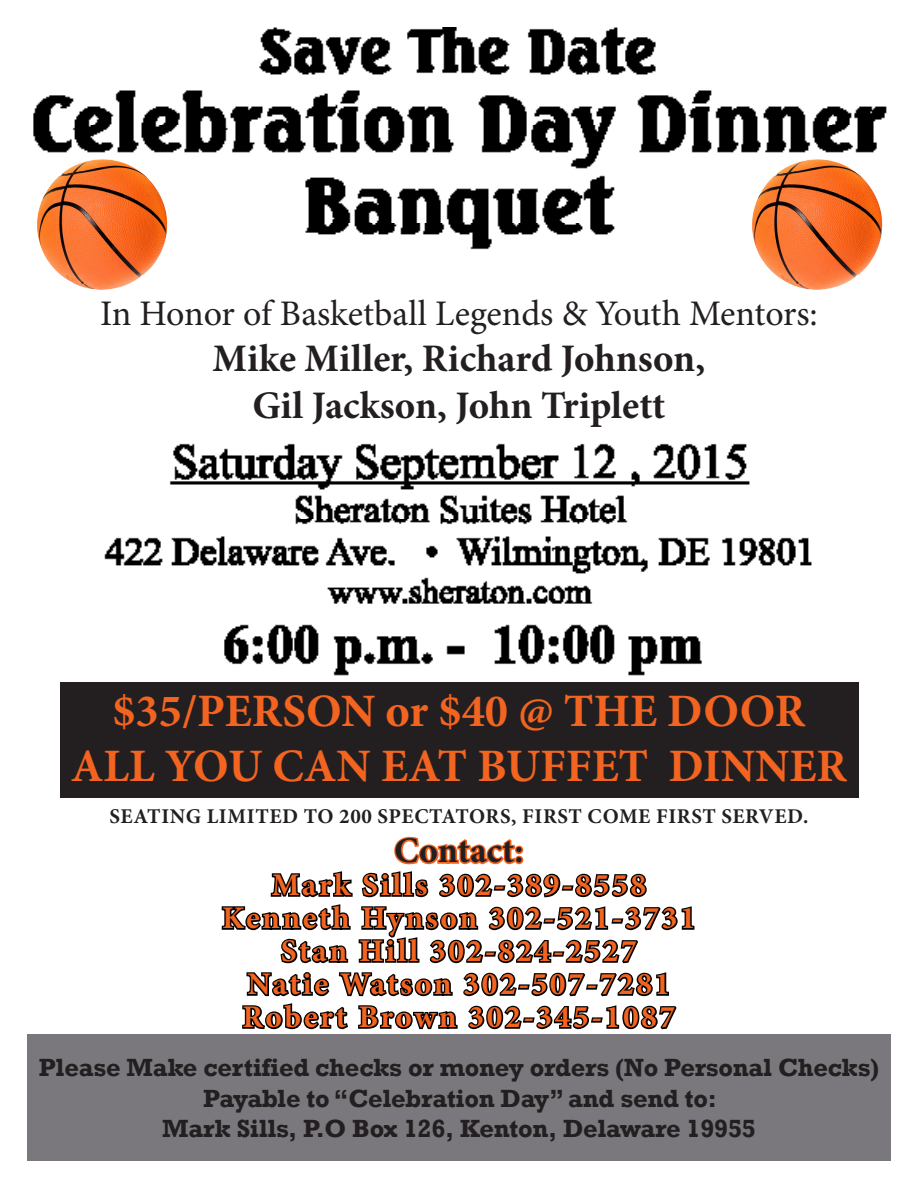
<style>
.page{position:relative;width:918px;height:1188px;background:#fff}
.page>*{position:absolute;margin:0;border:0;box-sizing:border-box;transform-origin:0 0}
.t1{font:700 46.5px "Minion Pro";color:#f36421}
.t2{font:700 39px "Minion Pro";color:#231f20}
.t3{font:36px "Minion Pro";letter-spacing:-.005em;color:#231f20}
.t4{font:700 36px "Minion Pro";color:#231f20}
.t5{font:700 31.5px "Minion Pro";letter-spacing:.08em;color:#f36421}
.t6{font:700 25.5px "Rockwell";letter-spacing:-.01em;color:#231f20}
.t7{font:700 21px "Minion Pro";letter-spacing:.03em;color:#231f20}
</style>
<div class="page">
<div style="left:27px;top:1035px;width:864px;height:126px;background:#7a787d"></div>
<div style="left:60px;top:682px;width:798px;height:116px;background:#231f20"></div>
<img style="left:33px;top:27px;width:854px;height:638px">
<svg style="left:220px;top:627px;width:476px;height:408px"></svg>
<div style="left:35px;top:158px;width:178px;height:163px;background:#fff"></div>
<div style="left:706px;top:158px;width:179px;height:163px;background:#fff"></div>
<div style="left:60px;top:260px;width:108px;height:126px;background:#fff"></div>
<div style="left:748px;top:222px;width:109px;height:126px;background:#fff"></div>
<img style="left:752px;top:158px;width:135px;height:133px">
<img style="left:33px;top:157px;width:153px;height:134px">
<div style="left:168px;top:314px;width:580px;height:102px;background:#fff"></div>
<div style="left:201px;top:274px;width:519px;height:56px;background:#fff"></div>
<p class="t3" style="left:100px;top:289px;width:719px">In Honor of Basketball Legends &amp; Youth Mentors:</p>
<p class="t2" style="left:213px;top:332px;width:494px">Mike Miller, Richard Johnson,</p>
<p class="t2" style="left:253px;top:378px;width:414px">Gil Jackson, John Triplett</p>
<p class="t1" style="left:112px;top:678px;width:695px">$35/PERSON or $40 @ THE DOOR</p>
<p class="t1" style="left:71px;top:734px;width:778px">ALL YOU CAN EAT BUFFET DINNER</p>
<p class="t7" style="left:110px;top:802px;width:700px">SEATING LIMITED TO 200 SPECTATORS, FIRST COME FIRST SERVED.</p>
<p class="t4" style="left:394px;top:825px;width:131px">Contact:</p>
<p class="t5" style="left:272px;top:863px;width:376px">Mark Sills 302-389-8558</p>
<p class="t5" style="left:222px;top:896px;width:475px">Kenneth Hynson 302-521-3731</p>
<p class="t5" style="left:281px;top:929px;width:357px">Stan Hill 302-824-2527</p>
<p class="t5" style="left:247px;top:962px;width:424px">Natie Watson 302-507-7281</p>
<p class="t5" style="left:243px;top:995px;width:434px">Robert Brown 302-345-1087</p>
<p class="t6" style="left:39px;top:1052px;width:842px">Please Make certified checks or money orders (No Personal Checks)</p>
<p class="t6" style="left:203px;top:1083px;width:515px">Payable to “Celebration Day” and send to:</p>
<p class="t6" style="left:162px;top:1113px;width:595px">Mark Sills, P.O Box 126, Kenton, Delaware 19955</p>
</div>
